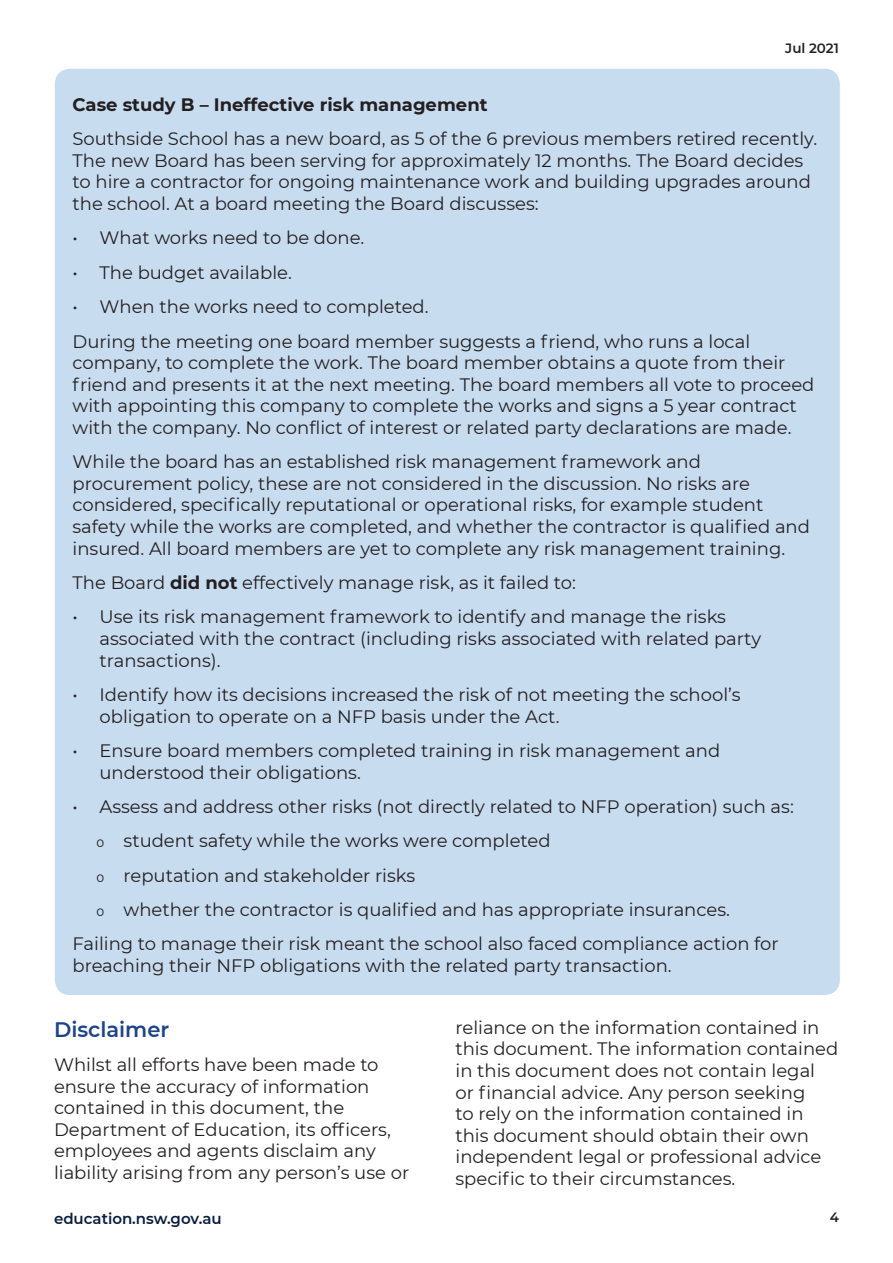
<style>
.page{position:relative;width:893px;height:1263px;background:#fff}
.page>*{position:absolute;margin:0;border:0;box-sizing:border-box;transform-origin:0 0}
.t1{font:600 21px "Montserrat";color:#1d4389}
.t2{font:18px/21.6px "Montserrat";color:#231f20}
.t3{font:700 18px "Montserrat";color:#231f20}
.t4{font:600 15px "Montserrat";color:#091d3f}
.t5{font:600 13.5px "Montserrat";color:#231f20}
.s1{font-weight:700}
</style>
<div class="page">
<div style="left:55px;top:69px;width:785px;height:926px;background:#c8dcf0;border-radius:15px"></div>
<p class="t5" style="left:785px;top:38px;width:55px">Jul 2021</p>
<p class="t3" style="left:73px;top:92px;width:417px">Case study B – Ineffective risk management</p>
<p class="t2" style="left:73px;top:127px;width:746px">Southside School has a new board, as 5 of the 6 previous members retired recently.<br>The new Board has been serving for approximately 12 months. The Board decides to hire a contractor for ongoing maintenance work and building upgrades around the school. At a board meeting the Board discusses:</p>
<p class="t2" style="left:73px;top:227px;width:293px">• What works need to be done.</p>
<p class="t2" style="left:73px;top:261px;width:221px">• The budget available.</p>
<p class="t2" style="left:73px;top:295px;width:358px">• When the works need to completed.</p>
<p class="t2" style="left:73px;top:330px;width:743px">During the meeting one board member suggests a friend, who runs a local company, to complete the work. The board member obtains a quote from their friend and presents it at the next meeting. The board members all vote to proceed with appointing this company to complete the works and signs a 5 year contract with the company. No conflict of interest or related party declarations are made.</p>
<p class="t2" style="left:73px;top:450px;width:739px">While the board has an established risk management framework and procurement policy, these are not considered in the discussion. No risks are considered, specifically reputational or operational risks, for example student safety while the works are completed, and whether the contractor is qualified and insured. All board members are yet to complete any risk management training.</p>
<p class="t2" style="left:73px;top:571px;width:505px">The Board <span class="s1">did not</span> effectively manage risk, as it failed to:</p>
<p class="t2" style="left:100px;top:606px;width:663px;text-indent:-27px">• Use its risk management framework to identify and manage the risks associated with the contract (including risks associated with related party transactions).</p>
<p class="t2" style="left:100px;top:683px;width:642px;text-indent:-27px">• Identify how its decisions increased the risk of not meeting the school’s obligation to operate on a NFP basis under the Act.</p>
<p class="t2" style="left:100px;top:739px;width:622px;text-indent:-27px">• Ensure board members completed training in risk management and understood their obligations.</p>
<p class="t2" style="left:73px;top:795px;width:723px">• Assess and address other risks (not directly related to NFP operation) such as:</p>
<p class="t2" style="left:97px;top:829px;width:456px">ؔ student safety while the works were completed</p>
<p class="t2" style="left:97px;top:864px;width:320px">ؔ reputation and stakeholder risks</p>
<p class="t2" style="left:97px;top:898px;width:635px">ؔ whether the contractor is qualified and has appropriate insurances.</p>
<p class="t2" style="left:73px;top:932px;width:708px">Failing to manage their risk meant the school also faced compliance action for breaching their NFP obligations with the related party transaction.</p>
<p class="t1" style="left:54px;top:1014px;width:117px">Disclaimer</p>
<p class="t2" style="left:54px;top:1053px;width:357px">Whilst all efforts have been made to ensure the accuracy of information contained in this document, the Department of Education, its officers, employees and agents disclaim any liability arising from any person’s use or</p>
<p class="t4" style="left:54px;top:1207px;width:169px">education.nsw.gov.au</p>
<p class="t2" style="left:455px;top:1016px;width:384px">reliance on the information contained in this document. The information contained in this document does not contain legal<br>or financial advice. Any person seeking<br>to rely on the information contained in this document should obtain their own independent legal or professional advice specific to their circumstances.</p>
<p class="t5" style="left:830px;top:1208px;width:11px">4</p>
</div>
